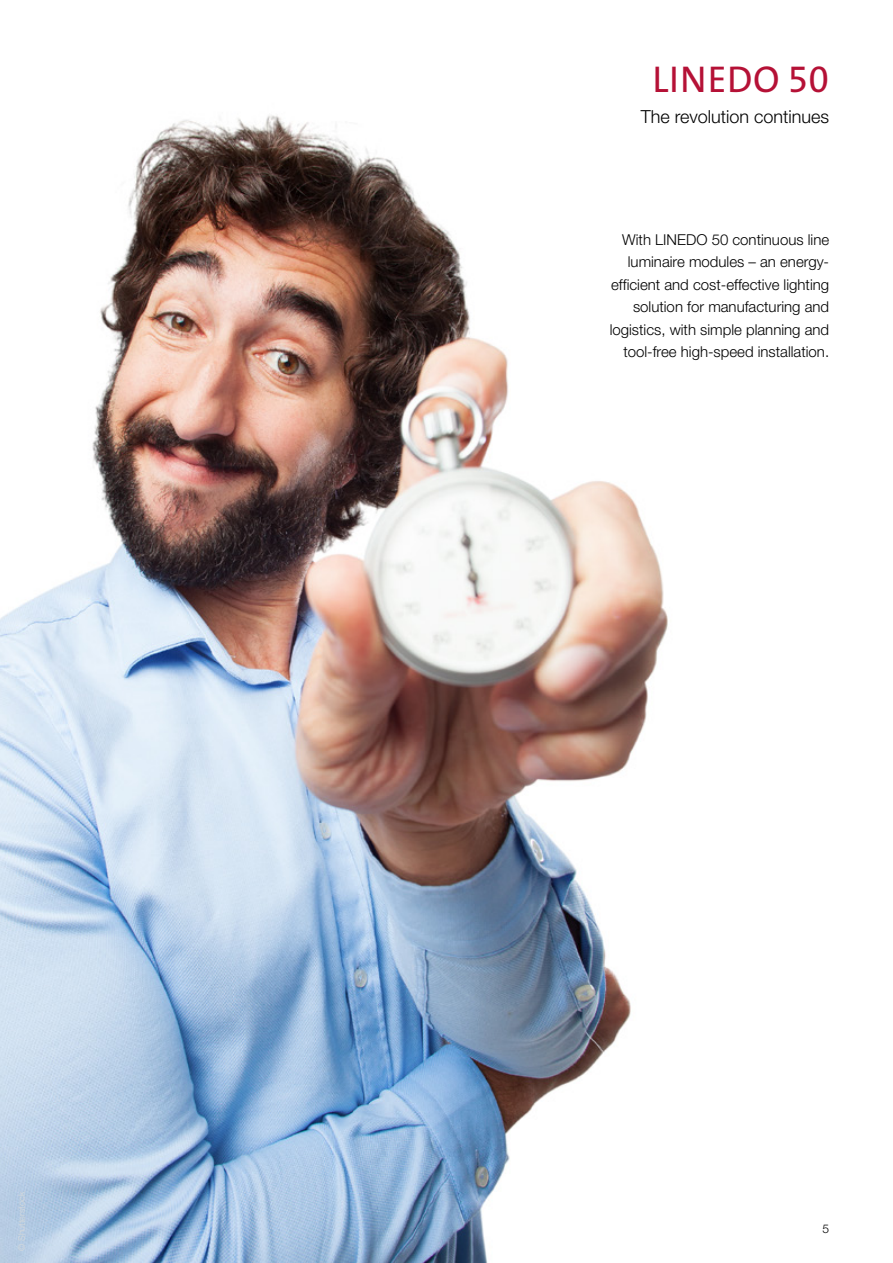
<style>
.page{position:relative;width:893px;height:1263px;background:#fff}
.page>*{position:absolute;margin:0;border:0;box-sizing:border-box;transform-origin:0 0}
.Stratus_Head{font:37.5px "The Sans B W5 Plain";letter-spacing:.015em;color:#b51136}
.t1{font:300 18px "Helvetica Neue LTW1 G";color:#000}
.Überschrift_Fließtext_Intro{font:300 15px/22.5px "Helvetica Neue LTW1 G";color:#000;text-align:right}
.t2{font:300 12px "Helvetica Neue LTW1 G";color:#000}
.Copyright_Hinweis{font:300 9px "Helvetica Neue LTW1 G";color:#d8dada}
</style>
<div class="page">
<img style="left:0;top:115px;width:668px;height:1148px">
<p class="Copyright_Hinweis" style="left:16px;top:1251px;width:60px;rotate:-90deg">© Shutterstock</p>
<p class="Stratus_Head" style="left:652px;top:55px;width:178px">LINEDO 50</p>
<p class="t1" style="left:641px;top:106px;width:190px">The revolution continues</p>
<p class="Überschrift_Fließtext_Intro" style="left:610px;top:228px;width:221px">With LINEDO 50 continuous line luminaire modules – an energy&shy;efficient and cost-effective lighting solution for manufacturing and logistics, with simple planning and tool-free high-speed installation.</p>
<p class="t2" style="left:822px;top:1222px;width:8px">5</p>
</div>
